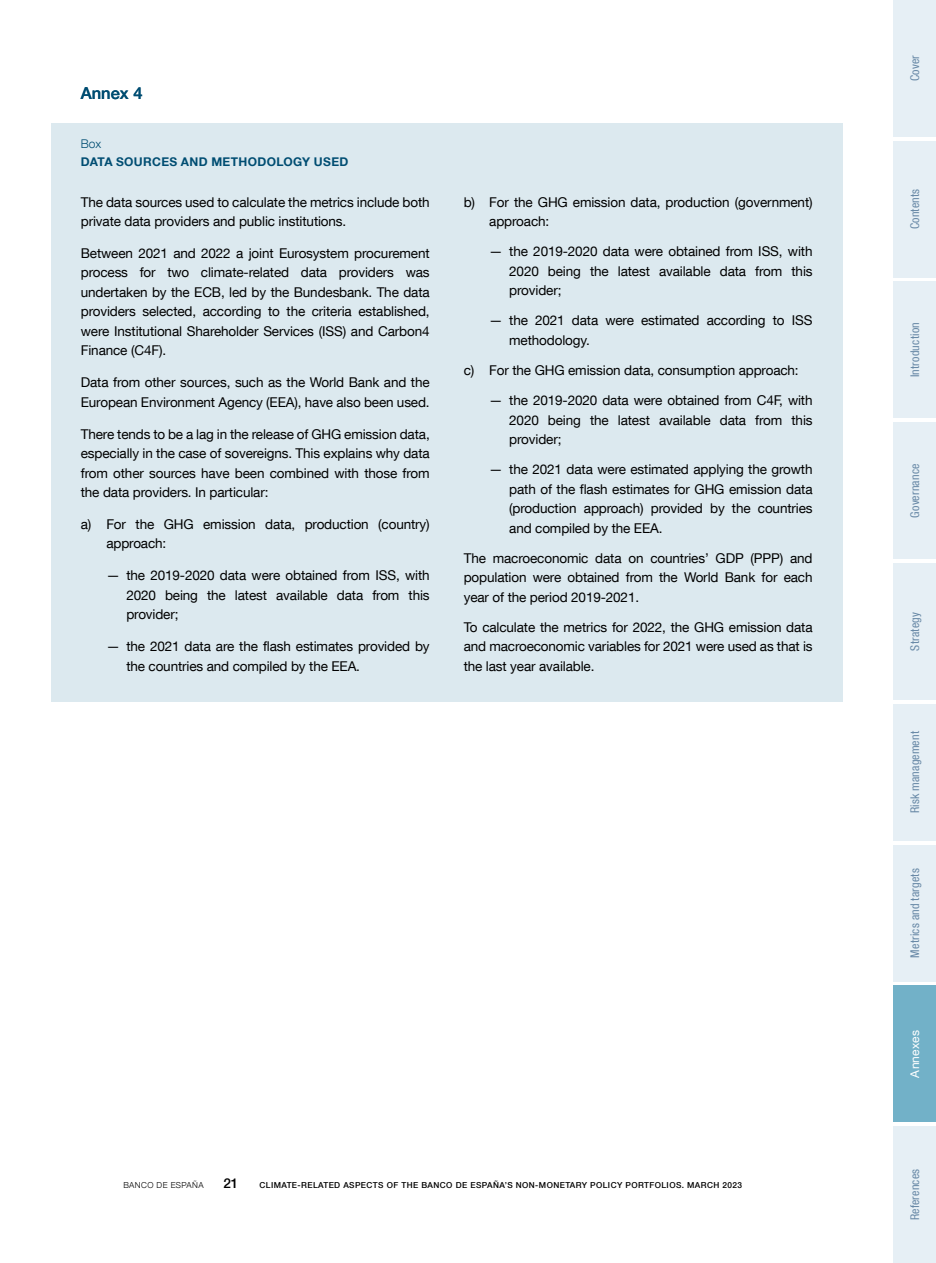
<style>
.page{position:relative;width:936px;height:1263px;background:#fff}
.page>*{position:absolute;margin:0;border:0;box-sizing:border-box;transform-origin:0 0}
.Ladillo_Anejo_1{font:500 16.5px "Bd E Neue Helvetica";color:#004d72}
.Texto_recuadro{font:13.5px/19.5px "Bd E Neue Helvetica";letter-spacing:-.01em;color:#000;text-align:justify}
.t1{font:500 13.5px "Bd E Neue Helvetica";color:#000}
.t2{font:condensed 12px "Bd E Neue Helvetica";letter-spacing:.015em;color:#6687a5}
.Título_recuadro{font:700 12px "Bd E Neue Helvetica";letter-spacing:.03em;color:#004d72}
.t3{font:12px "Bd E Neue Helvetica";letter-spacing:.02em;color:#fff}
.Numero_recuadro{font:300 12px "Bd E Neue Helvetica";color:#004d72}
.t4{font:500 8.25px "Bd E Neue Helvetica";letter-spacing:.05em;color:#000}
.t5{font:300 8.25px "Bd E Neue Helvetica";letter-spacing:.05em;color:#000}
</style>
<div class="page">
<div style="left:893px;top:0;width:42px;height:137px;background:#e6eff5"></div>
<div style="left:893px;top:141px;width:42px;height:136px;background:#e6eff5"></div>
<div style="left:893px;top:282px;width:42px;height:136px;background:#e6eff5"></div>
<div style="left:893px;top:422px;width:42px;height:137px;background:#e6eff5"></div>
<div style="left:893px;top:563px;width:42px;height:137px;background:#e6eff5"></div>
<div style="left:893px;top:704px;width:42px;height:136px;background:#e6eff5"></div>
<div style="left:893px;top:845px;width:42px;height:136px;background:#e6eff5"></div>
<div style="left:893px;top:985px;width:42px;height:137px;background:#72b1c8"></div>
<div style="left:893px;top:1126px;width:42px;height:137px;background:#e6eff5"></div>
<div style="left:51px;top:123px;width:791px;height:579px;background:#dce9ef"></div>
<p class="Ladillo_Anejo_1" style="left:81px;top:83px;width:63px">Annex 4</p>
<p class="Numero_recuadro" style="left:81px;top:137px;width:22px">Box</p>
<h4 class="Título_recuadro" style="left:81px;top:154px;width:269px">DATA SOURCES AND METHODOLOGY USED</h4>
<p class="Texto_recuadro" style="left:81px;top:192px;width:350px">The data sources used to calculate the metrics include both private data providers and public institutions.</p>
<p class="Texto_recuadro" style="left:81px;top:243px;width:350px">Between 2021 and 2022 a joint Eurosystem procurement process for two climate-related data providers was undertaken by the ECB, led by the Bundesbank. The data providers selected, according to the criteria established, were Institutional Shareholder Services (ISS) and Carbon4<br>Finance (C4F).</p>
<p class="Texto_recuadro" style="left:81px;top:372px;width:350px">Data from other sources, such as the World Bank and the<br>European Environment Agency (EEA), have also been used.</p>
<p class="Texto_recuadro" style="left:81px;top:424px;width:350px">There tends to be a lag in the release of GHG emission data, especially in the case of sovereigns. This explains why data from other sources have been combined with those from the data providers. In particular:</p>
<p class="Texto_recuadro" style="left:106px;top:514px;width:325px;text-indent:-26px">a) For the GHG emission data, production (country) approach:</p>
<p class="Texto_recuadro" style="left:126px;top:565px;width:305px;text-indent:-20px">— the 2019-2020 data were obtained from ISS, with 2020 being the latest available data from this provider;</p>
<p class="Texto_recuadro" style="left:126px;top:636px;width:305px;text-indent:-20px">— the 2021 data are the flash estimates provided by the countries and compiled by the EEA.</p>
<p class="Texto_recuadro" style="left:489px;top:192px;width:325px;text-indent:-26px">b) For the GHG emission data, production (government) approach:</p>
<p class="Texto_recuadro" style="left:509px;top:241px;width:305px;text-indent:-20px">— the 2019-2020 data were obtained from ISS, with 2020 being the latest available data from this provider;</p>
<p class="Texto_recuadro" style="left:509px;top:310px;width:305px;text-indent:-20px">— the 2021 data were estimated according to ISS methodology.</p>
<p class="Texto_recuadro" style="left:463px;top:360px;width:336px">c) For the GHG emission data, consumption approach:</p>
<p class="Texto_recuadro" style="left:509px;top:390px;width:305px;text-indent:-20px">— the 2019-2020 data were obtained from C4F, with 2020 being the latest available data from this provider;</p>
<p class="Texto_recuadro" style="left:509px;top:459px;width:305px;text-indent:-20px">— the 2021 data were estimated applying the growth path of the flash estimates for GHG emission data (production approach) provided by the countries and compiled by the EEA.</p>
<p class="Texto_recuadro" style="left:463px;top:548px;width:350px">The macroeconomic data on countries’ GDP (PPP) and population were obtained from the World Bank for each year of the period 2019-2021.</p>
<p class="Texto_recuadro" style="left:463px;top:617px;width:350px">To calculate the metrics for 2022, the GHG emission data and macroeconomic variables for 2021 were used as that is the last year available.</p>
<p class="t5" style="left:123px;top:1180px;width:82px">BANCO DE ESPAÑA</p>
<p class="t1" style="left:223px;top:1175px;width:16px">21</p>
<p class="t4" style="left:259px;top:1180px;width:484px">CLIMATE-RELATED ASPECTS OF THE BANCO DE ESPAÑA’S NON-MONETARY POLICY PORTFOLIOS. MARCH 2023</p>
<p class="t2" style="left:907px;top:81px;width:28px;rotate:-90deg">Cover</p>
<p class="t2" style="left:907px;top:229px;width:42px;rotate:-90deg">Contents</p>
<p class="t2" style="left:907px;top:377px;width:57px;rotate:-90deg">Introduction</p>
<p class="t2" style="left:907px;top:518px;width:56px;rotate:-90deg">Governance</p>
<p class="t2" style="left:907px;top:651px;width:40px;rotate:-90deg">Strategy</p>
<p class="t2" style="left:907px;top:813px;width:84px;rotate:-90deg">Risk management</p>
<p class="t2" style="left:907px;top:958px;width:91px;rotate:-90deg">Metrics and targets</p>
<p class="t3" style="left:907px;top:1077px;width:49px;rotate:-90deg">Annexes</p>
<p class="t2" style="left:907px;top:1220px;width:53px;rotate:-90deg">References</p>
</div>
